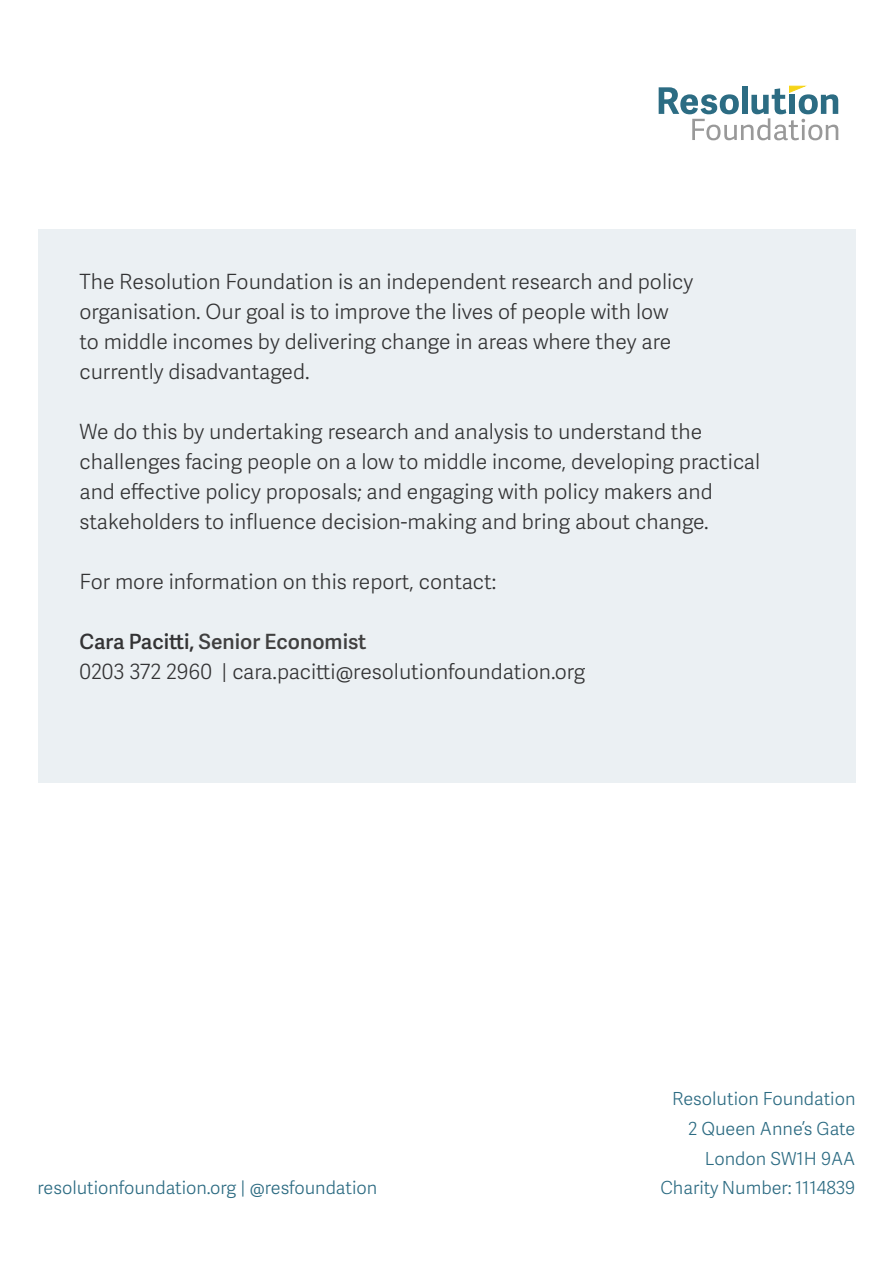
<style>
.page{position:relative;width:893px;height:1263px;background:#fff}
.page>*{position:absolute;margin:0;border:0;box-sizing:border-box;transform-origin:0 0}
.t1{font:21px/30px "Adelle Sans Lt";color:#333334}
.t2{font:21px "Adelle Sans Sb";color:#404040}
.t3{font:18px/29.8px "Adelle Sans Lt";color:#2c6b82;text-align:right}
.s1{color:#333334}
</style>
<div class="page">
<div style="left:38px;top:230px;width:817px;height:553px;background:#ebf0f3"></div>
<svg style="left:659px;top:86px;width:179px;height:54px"></svg>
<p class="t1" style="left:80px;top:266px;width:615px">The Resolution Foundation is an independent research and policy organisation. Our goal is to improve the lives of people with low to middle incomes by delivering change in areas where they are currently disadvantaged.</p>
<p class="t1" style="left:80px;top:416px;width:682px">We do this by undertaking research and analysis to understand the challenges facing people on a low to middle income, developing practical and effective policy proposals; and engaging with policy makers and stakeholders to influence decision-making and bring about change.</p>
<p class="t1" style="left:80px;top:566px;width:418px">For more information on this report, contact:</p>
<p class="t2" style="left:80px;top:626px;width:288px"><span class="s1">Cara Pacitti,</span> Senior Economist</p>
<p class="t1" style="left:80px;top:656px;width:507px">0203 372 2960 | cara.pacitti@resolutionfoundation.org</p>
<p class="t3" style="left:672px;top:1083px;width:185px">Resolution Foundation<br>2 Queen Anne’s Gate<br>London SW1H 9AA</p>
<p class="t3" style="left:37px;top:1172px;width:341px">resolutionfoundation.org | @resfoundation</p>
<p class="t3" style="left:660px;top:1172px;width:196px">Charity Number: 1114839</p>
</div>
